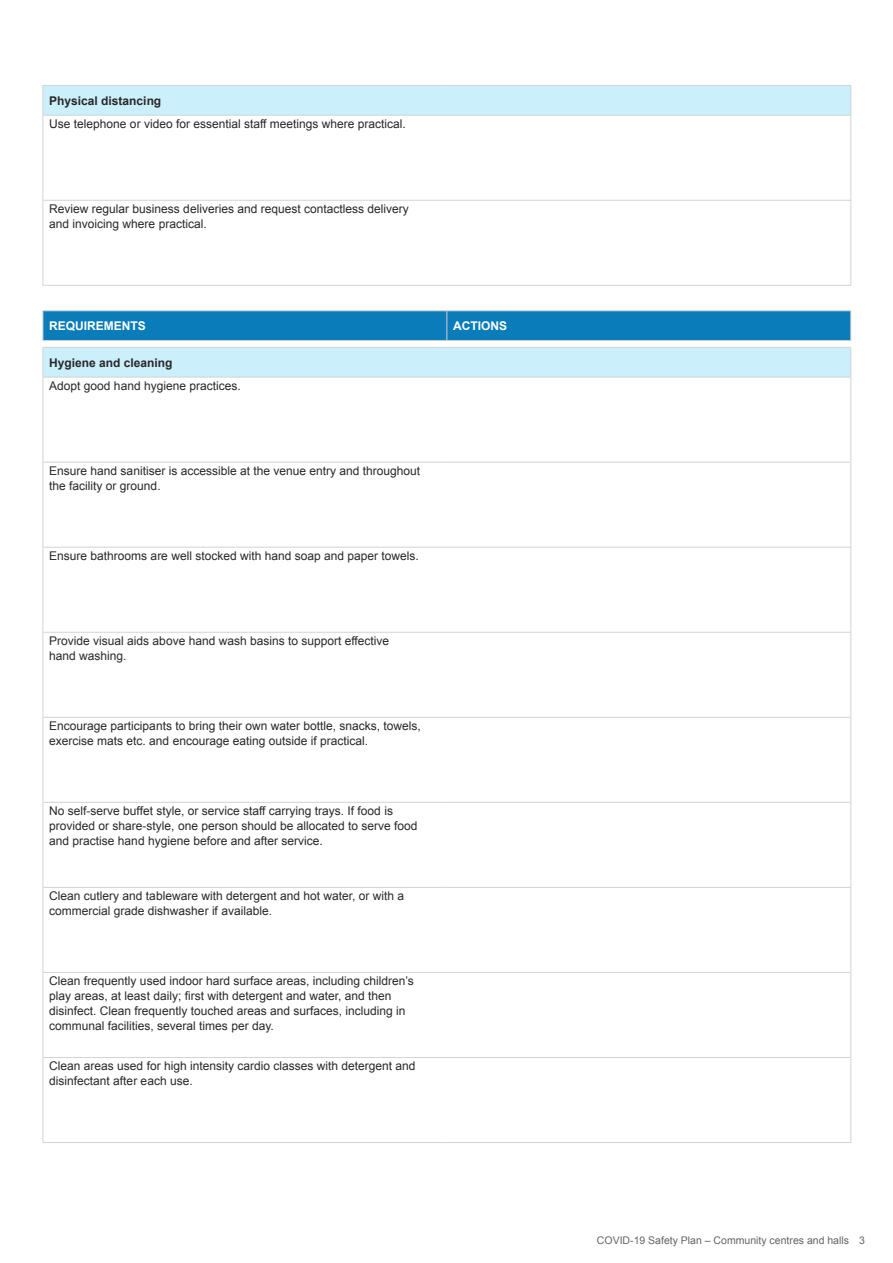
<style>
.page{position:relative;width:893px;height:1263px;background:#fff}
.page>*{position:absolute;margin:0;border:0;box-sizing:border-box;transform-origin:0 0}
.text{font:12px/15px "Arial";color:#292829}
.H4-bold_tables{font:700 12px "Arial";color:#292829}
.Head_5_tables_white{font:700 12px "Arial";color:#fff}
.t1{font:10.5px "Arial";color:#636466}
</style>
<div class="page">
<hr style="left:850px;top:116px;width:1px;height:84px;background:#d1d3d4">
<hr style="left:447px;top:200px;width:404px;height:1px;background:#d1d3d4">
<hr style="left:850px;top:201px;width:1px;height:84px;background:#d1d3d4">
<hr style="left:447px;top:285px;width:404px;height:1px;background:#d1d3d4">
<hr style="left:43px;top:115px;width:404px;height:1px;background:#d1d3d4">
<hr style="left:447px;top:115px;width:404px;height:1px;background:#d1d3d4">
<div style="left:43px;top:85px;width:808px;height:30px;background:#cceffc"></div>
<hr style="left:43px;top:116px;width:1px;height:84px;background:#d1d3d4">
<hr style="left:43px;top:201px;width:1px;height:84px;background:#d1d3d4">
<hr style="left:43px;top:200px;width:404px;height:1px;background:#d1d3d4">
<hr style="left:43px;top:285px;width:404px;height:1px;background:#d1d3d4">
<hr style="left:43px;top:310px;width:404px;height:1px;background:#d1d3d4">
<hr style="left:447px;top:310px;width:404px;height:1px;background:#d1d3d4">
<svg style="left:43px;top:311px;width:808px;height:30px;background:#127fba"></svg>
<hr style="left:850px;top:377px;width:1px;height:85px;background:#d1d3d4">
<hr style="left:447px;top:462px;width:404px;height:1px;background:#d1d3d4">
<hr style="left:850px;top:462px;width:1px;height:85px;background:#d1d3d4">
<hr style="left:447px;top:547px;width:404px;height:1px;background:#d1d3d4">
<hr style="left:850px;top:547px;width:1px;height:85px;background:#d1d3d4">
<hr style="left:447px;top:632px;width:404px;height:1px;background:#d1d3d4">
<hr style="left:850px;top:633px;width:1px;height:84px;background:#d1d3d4">
<hr style="left:447px;top:717px;width:404px;height:1px;background:#d1d3d4">
<hr style="left:850px;top:718px;width:1px;height:84px;background:#d1d3d4">
<hr style="left:447px;top:802px;width:404px;height:1px;background:#d1d3d4">
<hr style="left:850px;top:803px;width:1px;height:84px;background:#d1d3d4">
<hr style="left:447px;top:887px;width:404px;height:1px;background:#d1d3d4">
<hr style="left:850px;top:888px;width:1px;height:84px;background:#d1d3d4">
<hr style="left:447px;top:972px;width:404px;height:1px;background:#d1d3d4">
<hr style="left:850px;top:973px;width:1px;height:84px;background:#d1d3d4">
<hr style="left:447px;top:1057px;width:404px;height:1px;background:#d1d3d4">
<hr style="left:850px;top:1058px;width:1px;height:84px;background:#d1d3d4">
<hr style="left:447px;top:1142px;width:404px;height:1px;background:#d1d3d4">
<hr style="left:43px;top:377px;width:404px;height:1px;background:#d1d3d4">
<hr style="left:447px;top:377px;width:404px;height:1px;background:#d1d3d4">
<hr style="left:43px;top:377px;width:1px;height:85px;background:#d1d3d4">
<hr style="left:43px;top:462px;width:1px;height:85px;background:#d1d3d4">
<hr style="left:43px;top:547px;width:1px;height:85px;background:#d1d3d4">
<hr style="left:43px;top:633px;width:1px;height:84px;background:#d1d3d4">
<hr style="left:43px;top:717px;width:404px;height:1px;background:#d1d3d4">
<hr style="left:43px;top:718px;width:1px;height:84px;background:#d1d3d4">
<hr style="left:43px;top:803px;width:1px;height:84px;background:#d1d3d4">
<hr style="left:43px;top:888px;width:1px;height:84px;background:#d1d3d4">
<hr style="left:43px;top:973px;width:1px;height:84px;background:#d1d3d4">
<hr style="left:43px;top:1057px;width:404px;height:1px;background:#d1d3d4">
<hr style="left:43px;top:1058px;width:1px;height:84px;background:#d1d3d4">
<hr style="left:43px;top:1142px;width:404px;height:1px;background:#d1d3d4">
<div style="left:43px;top:347px;width:808px;height:30px;background:#cceffc"></div>
<hr style="left:43px;top:462px;width:404px;height:1px;background:#d1d3d4">
<hr style="left:43px;top:547px;width:404px;height:1px;background:#d1d3d4">
<hr style="left:43px;top:632px;width:404px;height:1px;background:#d1d3d4">
<hr style="left:43px;top:802px;width:404px;height:1px;background:#d1d3d4">
<hr style="left:43px;top:887px;width:404px;height:1px;background:#d1d3d4">
<hr style="left:43px;top:972px;width:404px;height:1px;background:#d1d3d4">
<h4 class="H4-bold_tables" style="left:49px;top:93px;width:114px">Physical distancing</h4>
<p class="text" style="left:49px;top:117px;width:358px">Use telephone or video for essential staff meetings where practical.</p>
<p class="text" style="left:49px;top:202px;width:361px">Review regular business deliveries and request contactless delivery and invoicing where practical.</p>
<h5 class="Head_5_tables_white" style="left:49px;top:318px;width:98px">REQUIREMENTS</h5>
<h5 class="Head_5_tables_white" style="left:453px;top:318px;width:55px">ACTIONS</h5>
<h4 class="H4-bold_tables" style="left:49px;top:354px;width:125px">Hygiene and cleaning</h4>
<p class="text" style="left:49px;top:378px;width:193px">Adopt good hand hygiene practices.</p>
<p class="text" style="left:49px;top:463px;width:372px">Ensure hand sanitiser is accessible at the venue entry and throughout the facility or ground.</p>
<p class="text" style="left:49px;top:549px;width:371px">Ensure bathrooms are well stocked with hand soap and paper towels.</p>
<p class="text" style="left:49px;top:634px;width:341px">Provide visual aids above hand wash basins to support effective hand washing.</p>
<p class="text" style="left:49px;top:719px;width:373px">Encourage participants to bring their own water bottle, snacks, towels, exercise mats etc. and encourage eating outside if practical.</p>
<p class="text" style="left:49px;top:804px;width:370px">No self-serve buffet style, or service staff carrying trays. If food is provided or share-style, one person should be allocated to serve food and practise hand hygiene before and after service.</p>
<p class="text" style="left:49px;top:889px;width:356px">Clean cutlery and tableware with detergent and hot water, or with a commercial grade dishwasher if available.</p>
<p class="text" style="left:49px;top:974px;width:366px">Clean frequently used indoor hard surface areas, including children’s play areas, at least daily; first with detergent and water, and then disinfect. Clean frequently touched areas and surfaces, including in communal facilities, several times per day.</p>
<p class="text" style="left:49px;top:1059px;width:368px">Clean areas used for high intensity cardio classes with detergent and disinfectant after each use.</p>
<p class="t1" style="left:597px;top:1234px;width:270px">COVID-19 Safety Plan – Community centres and halls 3</p>
</div>
